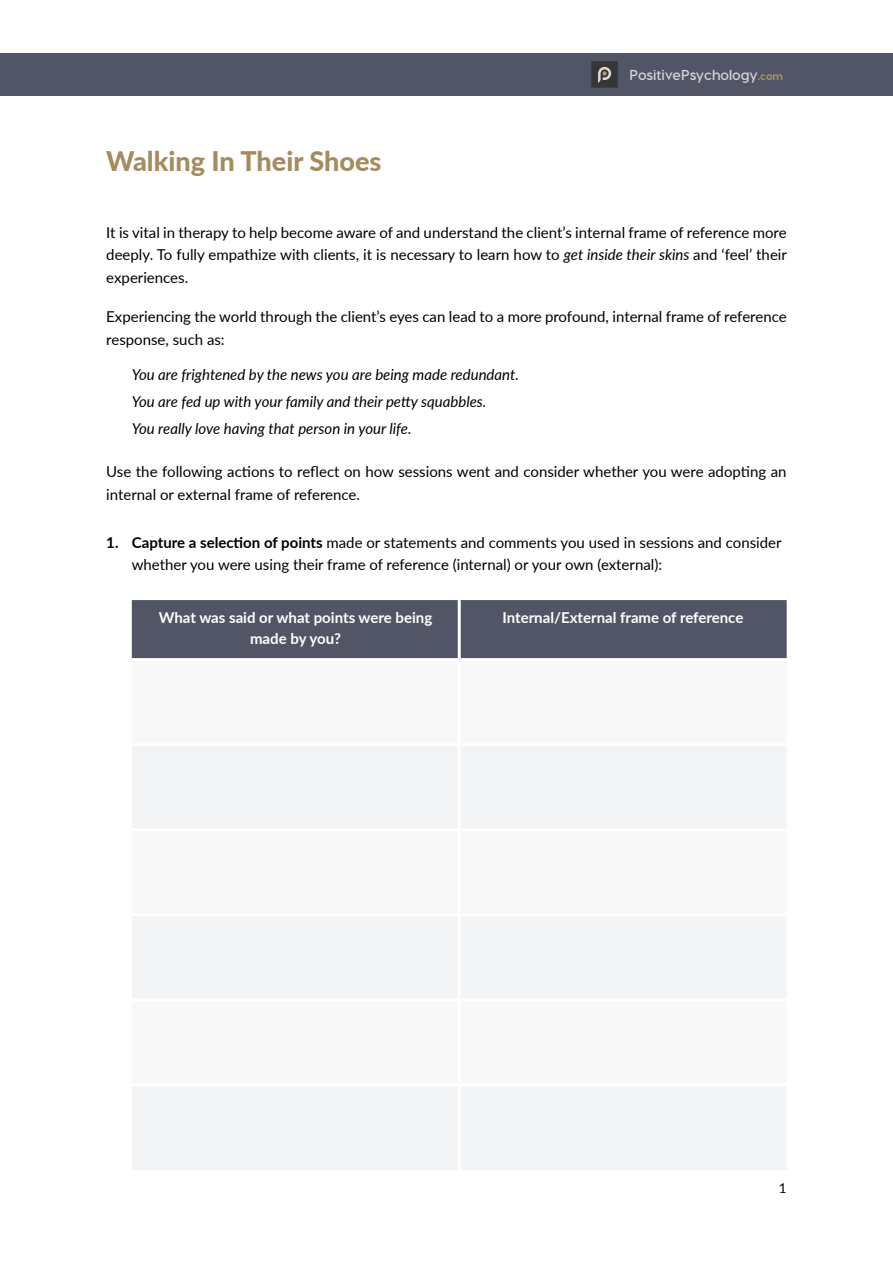
<style>
.page{position:relative;width:893px;height:1263px;background:#fff}
.page>*{position:absolute;margin:0;border:0;box-sizing:border-box;transform-origin:0 0}
.t1{font:800 27px "Lato";color:#a58b5d}
.t2{font:15px/22.5px "Lato";color:#000}
.t3{font:italic 15px/26.7px "Lato";color:#000}
.t4{font:700 15px/21px "Lato";color:#fff;text-align:center}
.t5{font:700 14.4px "Visby CF";color:#d6d7da}
.t6{font:13.5px "Lato";color:#000}
.s1{font-weight:800;font-size:10.8px;color:#af9364}
.s2{font-style:italic}
.s3{font-weight:700}
</style>
<div class="page">
<div style="left:0;top:53px;width:893px;height:43px;background:#525566"></div>
<div style="left:591px;top:61px;width:27px;height:27px;background:#363638"></div>
<svg style="left:598px;top:67px;width:13px;height:16px"></svg>
<div style="left:132px;top:600px;width:655px;height:58px;background:#525566"></div>
<div style="left:132px;top:746px;width:654px;height:424px;background:#f3f4f5"></div>
<hr style="left:458px;top:600px;width:3px;height:58px;background:#fff">
<hr style="left:458px;top:746px;width:3px;height:82px;background:#fff">
<hr style="left:132px;top:828px;width:327px;height:3px;background:#fff">
<hr style="left:459px;top:828px;width:328px;height:3px;background:#fff">
<hr style="left:458px;top:831px;width:3px;height:82px;background:#fff">
<hr style="left:132px;top:913px;width:327px;height:3px;background:#fff">
<hr style="left:459px;top:913px;width:328px;height:3px;background:#fff">
<hr style="left:458px;top:916px;width:3px;height:82px;background:#fff">
<hr style="left:132px;top:998px;width:327px;height:3px;background:#fff">
<hr style="left:459px;top:998px;width:328px;height:3px;background:#fff">
<hr style="left:458px;top:1001px;width:3px;height:82px;background:#fff">
<hr style="left:132px;top:1083px;width:327px;height:3px;background:#fff">
<hr style="left:459px;top:1083px;width:328px;height:3px;background:#fff">
<hr style="left:458px;top:1086px;width:3px;height:84px;background:#fff">
<h1 class="t1" style="left:106px;top:141px;width:277px">Walking In Their Shoes</h1>
<p class="t5" style="left:629px;top:66px;width:155px">PositivePsychology<span class="s1">.com</span></p>
<p class="t2" style="left:106px;top:220px;width:682px;text-align:justify">It is vital in therapy to help become aware of and understand the client’s internal frame of reference more deeply. To fully empathize with clients, it is necessary to learn how to <span class="s2">get inside their skins</span> and ‘feel’ their experiences.</p>
<p class="t2" style="left:106px;top:305px;width:682px">Experiencing the world through the client’s eyes can lead to a more profound, internal frame of reference response, such as:</p>
<p class="t3" style="left:132px;top:361px;width:389px">You are frightened by the news you are being made redundant.<br>You are fed up with your family and their petty squabbles.<br>You really love having that person in your life.</p>
<p class="t2" style="left:106px;top:460px;width:682px">Use the following actions to reflect on how sessions went and consider whether you were adopting an internal or external frame of reference.</p>
<p class="t2" style="left:132px;top:530px;width:651px;text-indent:-26px"><span class="s3">1. Capture a selection of points</span> made or statements and comments you used in sessions and consider whether you were using their frame of reference (internal) or your own (external):</p>
<p class="t4" style="left:159px;top:606px;width:275px">What was said or what points were being made by you?</p>
<p class="t4" style="left:502px;top:606px;width:242px">Internal/External frame of reference</p>
<p class="t6" style="left:779px;top:1178px;width:9px">1</p>
</div>
